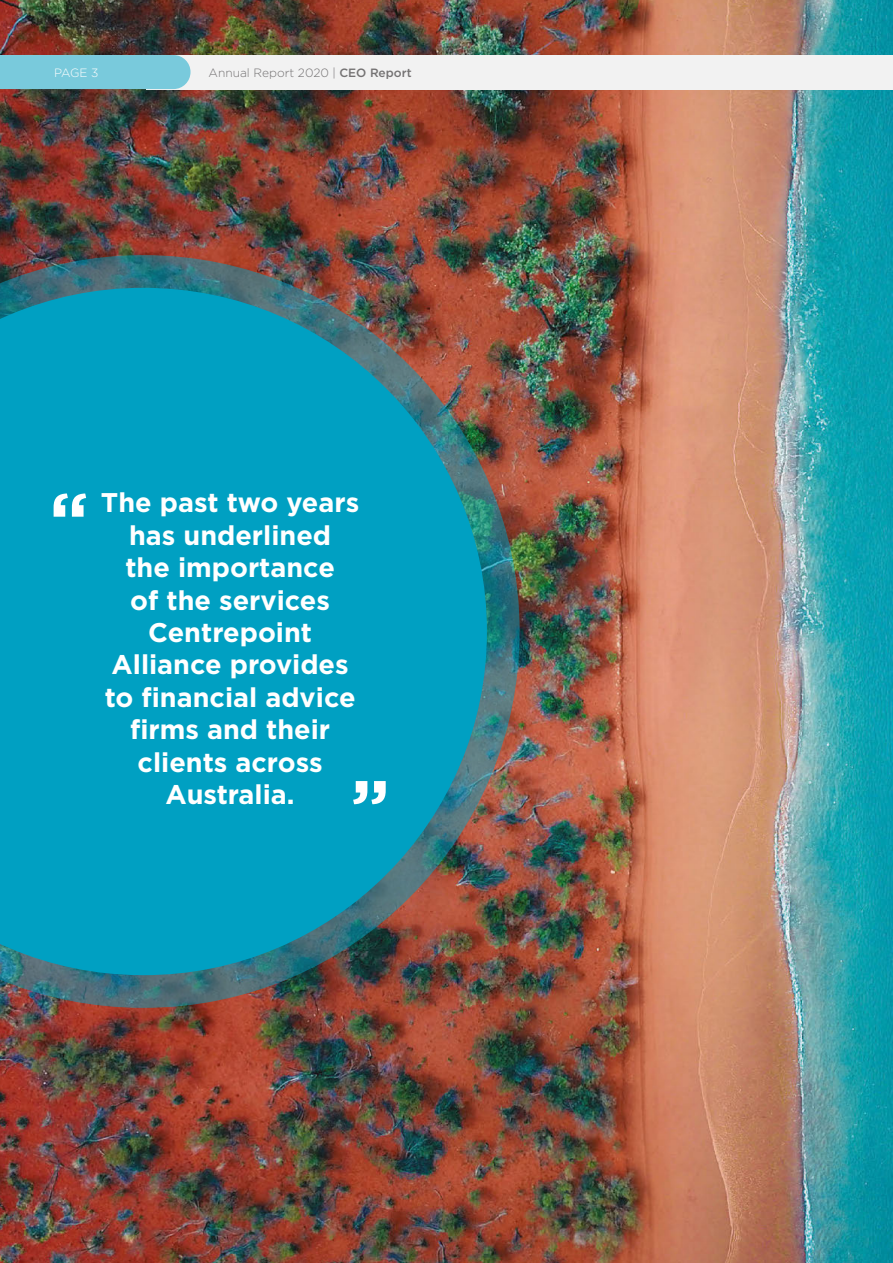
<style>
.page{position:relative;width:893px;height:1263px;background:#fff}
.page>*{position:absolute;margin:0;border:0;box-sizing:border-box;transform-origin:0 0}
.Pullout_quotes{font:700 72px "Gotham";color:#fff}
.Pullout{font:700 27px/32.4px "Gotham";color:#fff;text-align:center}
.t1{font:300 12px "Gotham";color:#747273}
.t2{font:300 12px "Gotham";color:#fff}
.s1{font-weight:500}
</style>
<div class="page">
<img style="left:0;top:0;width:893px;height:1263px">
<img style="left:0;top:255px;width:520px;height:753px">
<svg style="left:0;top:288px;width:487px;height:687px;background:#0f96b2"></svg>
<div style="left:0;top:55px;width:893px;height:34px;background:#f2f2f2"></div>
<div style="left:0;top:55px;width:191px;height:34px;background:#79cadc"></div>
<p class="t2" style="left:54px;top:65px;width:46px">PAGE 3</p>
<p class="t1" style="left:209px;top:65px;width:205px">Annual Report 2020 | <span class="s1">CEO Report</span></p>
<p class="Pullout_quotes" style="left:50px;top:477px;width:40px">“</p>
<p class="Pullout" style="left:101px;top:486px;width:260px">The past two years has underlined<br>the importance<br>of the services<br>Centrepoint<br>Alliance provides to financial advice firms and their clients across<br>Australia.</p>
<p class="Pullout_quotes" style="left:351px;top:764px;width:40px">”</p>
</div>
